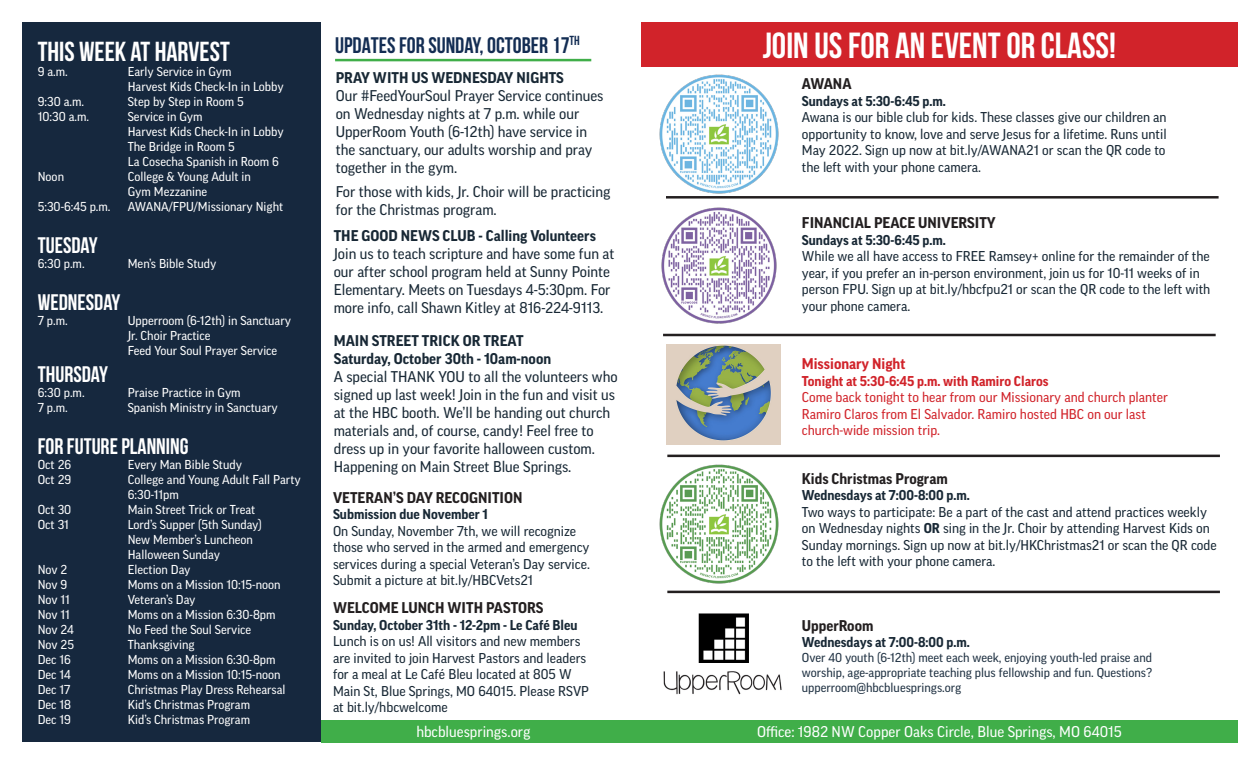
<style>
.page{position:relative;width:1260px;height:765px;background:#fff}
.page>*{position:absolute;margin:0;border:0;box-sizing:border-box;transform-origin:0 0}
.t1{font:700 36.25px "Bebas Neue";color:#fff}
.t2{font:700 27.5px "Bebas Neue";color:#fff}
.t3{font:700 22.5px "Bebas Neue";color:#fff}
.t4{font:700 22.5px "Bebas Neue";color:#132d53}
.t5{font:15px/18px "Good Pro News";color:#182835}
.t6{font:700 15px "Good Pro";color:#182835}
.t7{font:700 15px "Good Pro";color:#231f20}
.t8{font:15px "Good Pro News";color:#fff}
.t9{font:700 15px "Good Pro";color:#d1232a}
.t10{font:13.75px/16.5px "Good Pro News";color:#182835}
.t11{font:700 13.75px "Good Pro";color:#182835}
.t12{font:13.75px "Good Pro News";color:#d1232a}
.t13{font:700 13.75px "Good Pro";color:#d1232a}
.t14{font:12.5px/15px "Good Pro News";color:#fff}
.t15{font:12.5px "Good Pro News";color:#1f3142}
.s1{font-family:"Good Pro";font-weight:700}
</style>
<div class="page">
<img style="left:666px;top:345px;width:114px;height:99px">
<div style="left:22px;top:22px;width:299px;height:720px;background:#16283e"></div>
<div style="left:321px;top:720px;width:917px;height:22px;background:#40ae49"></div>
<hr style="left:335px;top:59px;width:256px;height:2px;background:#40ae49">
<hr style="left:666px;top:196px;width:553px;height:3px;background:#231f20">
<hr style="left:667px;top:455px;width:553px;height:2px;background:#231f20">
<hr style="left:667px;top:591px;width:553px;height:2px;background:#231f20">
<hr style="left:663px;top:334px;width:553px;height:2px;background:#231f20">
<img style="left:659px;top:74px;width:120px;height:120px">
<img style="left:661px;top:207px;width:116px;height:117px">
<img style="left:659px;top:464px;width:120px;height:120px">
<div style="left:641px;top:22px;width:597px;height:46px;background:#d1232a"></div>
<img style="left:699px;top:614px;width:50px;height:49px">
<img style="left:663px;top:671px;width:119px;height:24px">
<p class="t2" style="left:38px;top:37px;width:194px">THIS WEEK AT HARVEST</p>
<p class="t14" style="left:38px;top:64px;width:32px">9 a.m.</p>
<p class="t14" style="left:128px;top:64px;width:157px">Early Service in Gym<br>Harvest Kids Check-In in Lobby</p>
<p class="t14" style="left:38px;top:94px;width:48px">9:30 a.m.</p>
<p class="t14" style="left:128px;top:94px;width:117px">Step by Step in Room 5</p>
<p class="t14" style="left:38px;top:109px;width:53px">10:30 a.m.</p>
<p class="t14" style="left:128px;top:109px;width:76px">Service in Gym</p>
<p class="t14" style="left:128px;top:124px;width:157px">Harvest Kids Check-In in Lobby</p>
<p class="t14" style="left:128px;top:139px;width:108px">The Bridge in Room 5</p>
<p class="t14" style="left:128px;top:154px;width:153px">La Cosecha Spanish in Room 6</p>
<p class="t14" style="left:38px;top:169px;width:28px">Noon</p>
<p class="t14" style="left:128px;top:169px;width:125px">College &amp; Young Adult in</p>
<p class="t14" style="left:128px;top:184px;width:81px">Gym Mezzanine</p>
<p class="t14" style="left:38px;top:199px;width:74px">5:30-6:45 p.m.</p>
<p class="t14" style="left:128px;top:199px;width:157px">AWANA/FPU/Missionary Night</p>
<p class="t3" style="left:38px;top:233px;width:61px">TUESDAY</p>
<p class="t14" style="left:38px;top:256px;width:48px">6:30 p.m.</p>
<p class="t14" style="left:128px;top:256px;width:90px">Men’s Bible Study</p>
<p class="t3" style="left:38px;top:290px;width:84px">WEDNESDAY</p>
<p class="t14" style="left:38px;top:313px;width:31px">7 p.m.</p>
<p class="t14" style="left:128px;top:313px;width:165px">Upperroom (6-12th) in Sanctuary</p>
<p class="t14" style="left:128px;top:328px;width:84px">Jr. Choir Practice</p>
<p class="t14" style="left:128px;top:343px;width:151px">Feed Your Soul Prayer Service</p>
<p class="t3" style="left:38px;top:362px;width:72px">THURSDAY</p>
<p class="t14" style="left:38px;top:385px;width:48px">6:30 p.m.</p>
<p class="t14" style="left:128px;top:385px;width:114px">Praise Practice in Gym</p>
<p class="t14" style="left:38px;top:400px;width:31px">7 p.m.</p>
<p class="t14" style="left:128px;top:400px;width:151px">Spanish Ministry in Sanctuary</p>
<p class="t3" style="left:38px;top:434px;width:152px">FOR FUTURE PLANNING</p>
<p class="t14" style="left:38px;top:457px;width:35px">Oct 26</p>
<p class="t14" style="left:128px;top:457px;width:116px">Every Man Bible Study</p>
<p class="t14" style="left:38px;top:472px;width:35px">Oct 29</p>
<p class="t14" style="left:128px;top:472px;width:175px">College and Young Adult Fall Party<br>6:30-11pm</p>
<p class="t14" style="left:38px;top:502px;width:35px">Oct 30</p>
<p class="t14" style="left:128px;top:502px;width:129px">Main Street Trick or Treat</p>
<p class="t14" style="left:38px;top:517px;width:33px">Oct 31</p>
<p class="t14" style="left:128px;top:517px;width:136px">Lord’s Supper (5th Sunday)</p>
<p class="t14" style="left:128px;top:532px;width:127px">New Member’s Luncheon</p>
<p class="t14" style="left:128px;top:547px;width:94px">Halloween Sunday</p>
<p class="t14" style="left:38px;top:562px;width:31px">Nov 2</p>
<p class="t14" style="left:128px;top:562px;width:64px">Election Day</p>
<p class="t14" style="left:38px;top:577px;width:31px">Nov 9</p>
<p class="t14" style="left:128px;top:577px;width:154px">Moms on a Mission 10:15-noon</p>
<p class="t14" style="left:38px;top:592px;width:34px">Nov 11</p>
<p class="t14" style="left:128px;top:592px;width:69px">Veteran’s Day</p>
<p class="t14" style="left:38px;top:607px;width:34px">Nov 11</p>
<p class="t14" style="left:128px;top:607px;width:149px">Moms on a Mission 6:30-8pm</p>
<p class="t14" style="left:38px;top:622px;width:37px">Nov 24</p>
<p class="t14" style="left:128px;top:622px;width:125px">No Feed the Soul Service</p>
<p class="t14" style="left:38px;top:637px;width:38px">Nov 25</p>
<p class="t14" style="left:128px;top:637px;width:68px">Thanksgiving</p>
<p class="t14" style="left:38px;top:652px;width:35px">Dec 16</p>
<p class="t14" style="left:128px;top:652px;width:149px">Moms on a Mission 6:30-8pm</p>
<p class="t14" style="left:38px;top:667px;width:35px">Dec 14</p>
<p class="t14" style="left:128px;top:667px;width:154px">Moms on a Mission 10:15-noon</p>
<p class="t14" style="left:38px;top:682px;width:34px">Dec 17</p>
<p class="t14" style="left:128px;top:682px;width:159px">Christmas Play Dress Rehearsal</p>
<p class="t14" style="left:38px;top:697px;width:35px">Dec 18</p>
<p class="t14" style="left:128px;top:697px;width:124px">Kid’s Christmas Program</p>
<p class="t14" style="left:38px;top:712px;width:35px">Dec 19</p>
<p class="t14" style="left:128px;top:712px;width:124px">Kid’s Christmas Program</p>
<p class="t4" style="left:335px;top:33px;width:246px">UPDATES FOR SUNDAY, OCTOBER 17<sup>TH</sup></p>
<p class="t6" style="left:336px;top:69px;width:230px">PRAY WITH US WEDNESDAY NIGHTS</p>
<p class="t5" style="left:336px;top:87px;width:269px">Our #FeedYourSoul Prayer Service continues</p>
<p class="t5" style="left:336px;top:105px;width:245px">on Wednesday nights at 7 p.m. while our</p>
<p class="t5" style="left:336px;top:123px;width:253px">UpperRoom Youth (6-12th) have service in</p>
<p class="t5" style="left:336px;top:141px;width:258px">the sanctuary, our adults worship and pray together in the gym.</p>
<p class="t5" style="left:336px;top:182px;width:276px">For those with kids, Jr. Choir will be practicing for the Christmas program.</p>
<p class="t6" style="left:334px;top:227px;width:264px">THE GOOD NEWS CLUB - Calling Volunteers</p>
<p class="t5" style="left:334px;top:244px;width:282px">Join us to teach scripture and have some fun at our after school program held at Sunny Pointe Elementary. Meets on Tuesdays 4-5:30pm. For more info, call Shawn Kitley at 816-224-9113.</p>
<p class="t6" style="left:334px;top:332px;width:191px">MAIN STREET TRICK OR TREAT</p>
<p class="t6" style="left:334px;top:350px;width:219px">Saturday, October 30th - 10am-noon</p>
<p class="t5" style="left:334px;top:367px;width:285px">A special THANK YOU to all the volunteers who signed up last week! Join in the fun and visit us at the HBC booth. We’ll be handing out church materials and, of course, candy! Feel free to dress up in your favorite halloween custom.<br>Happening on Main Street Blue Springs.</p>
<p class="t7" style="left:333px;top:489px;width:191px">VETERAN’S DAY RECOGNITION</p>
<p class="t11" style="left:333px;top:507px;width:156px">Submission due November 1</p>
<p class="t10" style="left:333px;top:523px;width:258px">On Sunday, November 7th, we will recognize those who served in the armed and emergency services during a special Veteran’s Day service.<br>Submit a picture at bit.ly/HBCVets21</p>
<p class="t7" style="left:333px;top:600px;width:212px">WELCOME LUNCH WITH PASTORS</p>
<p class="t11" style="left:333px;top:617px;width:246px">Sunday, October 31th - 12-2pm - Le Café Bleu</p>
<p class="t10" style="left:333px;top:633px;width:257px">Lunch is on us! All visitors and new members are invited to join Harvest Pastors and leaders for a meal at Le Café Bleu located at 805 W Main St, Blue Springs, MO 64015. Please RSVP at bit.ly/hbcwelcome</p>
<p class="t1" style="left:763px;top:25px;width:355px">JOIN US FOR AN EVENT OR CLASS!</p>
<p class="t7" style="left:802px;top:75px;width:51px">AWANA</p>
<p class="t11" style="left:802px;top:93px;width:145px">Sundays at 5:30-6:45 p.m.</p>
<p class="t10" style="left:802px;top:109px;width:366px">Awana is our bible club for kids. These classes give our children an</p>
<p class="t10" style="left:802px;top:126px;width:366px">opportunity to know, love and serve Jesus for a lifetime. Runs until</p>
<p class="t10" style="left:802px;top:142px;width:365px">May 2022. Sign up now at bit.ly/AWANA21 or scan the QR code to</p>
<p class="t10" style="left:802px;top:159px;width:181px">the left with your phone camera.</p>
<p class="t7" style="left:802px;top:214px;width:195px">FINANCIAL PEACE UNIVERSITY</p>
<p class="t11" style="left:802px;top:232px;width:145px">Sundays at 5:30-6:45 p.m.</p>
<p class="t10" style="left:802px;top:248px;width:410px">While we all have access to FREE Ramsey+ online for the remainder of the year, if you prefer an in-person environment, join us for 10-11 weeks of in person FPU. Sign up at bit.ly/hbcfpu21 or scan the QR code to the left with your phone camera.</p>
<p class="t9" style="left:802px;top:355px;width:105px">Missionary Night</p>
<p class="t13" style="left:802px;top:373px;width:248px">Tonight at 5:30-6:45 p.m. with Ramiro Claros</p>
<p class="t12" style="left:802px;top:389px;width:368px">Come back tonight to hear from our Missionary and church planter</p>
<p class="t12" style="left:802px;top:406px;width:346px">Ramiro Claros from El Salvador. Ramiro hosted HBC on our last</p>
<p class="t12" style="left:802px;top:422px;width:140px">church-wide mission trip.</p>
<p class="t7" style="left:802px;top:470px;width:147px">Kids Christmas Program</p>
<p class="t11" style="left:802px;top:488px;width:170px">Wednesdays at 7:00-8:00 p.m.</p>
<p class="t10" style="left:802px;top:504px;width:416px">Two ways to participate: Be a part of the cast and attend practices weekly on Wednesday nights <span class="s1">OR</span> sing in the Jr. Choir by attending Harvest Kids on Sunday mornings. Sign up now at bit.ly/HKChristmas21 or scan the QR code to the left with your phone camera.</p>
<p class="t7" style="left:802px;top:617px;width:73px">UpperRoom</p>
<p class="t11" style="left:802px;top:634px;width:170px">Wednesdays at 7:00-8:00 p.m.</p>
<p class="t15" style="left:802px;top:650px;width:352px">Over 40 youth (6-12th) meet each week, enjoying youth-led praise and</p>
<p class="t15" style="left:802px;top:665px;width:352px">worship, age-appropriate teaching plus fellowship and fun. Questions?</p>
<p class="t15" style="left:802px;top:680px;width:161px">upperroom@hbcbluesprings.org</p>
<p class="t8" style="left:416px;top:723px;width:116px">hbcbluesprings.org</p>
<p class="t8" style="left:757px;top:723px;width:366px">Office: 1982 NW Copper Oaks Circle, Blue Springs, MO 64015</p>
</div>
